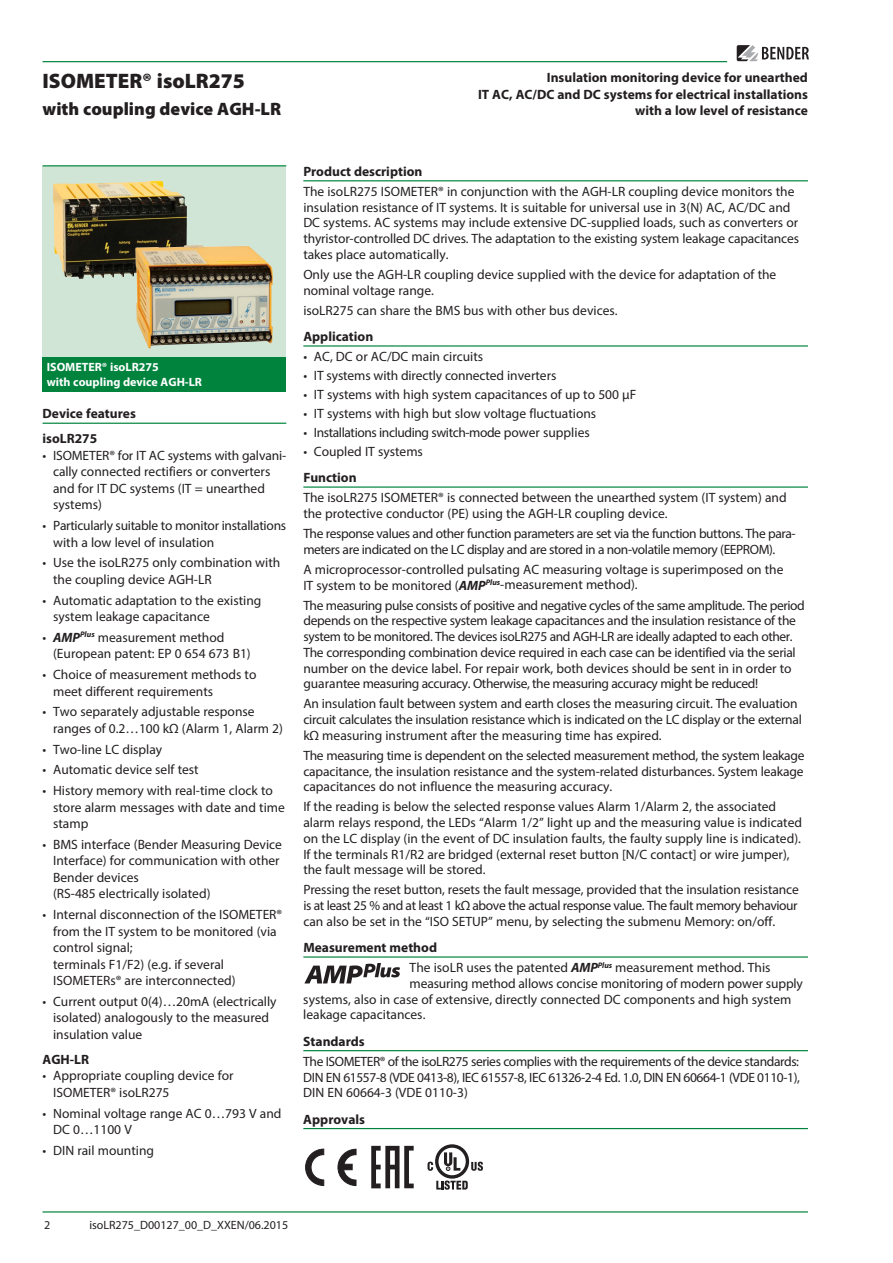
<style>
.page{position:relative;width:893px;height:1263px;background:#fff}
.page>*{position:absolute;margin:0;border:0;box-sizing:border-box;transform-origin:0 0}
.t1{font:900 21px "Myriad Pro";color:#231f20}
.t2{font:900 18px "Myriad Pro";color:#231f20}
.t3{font:13.5px/15.8px "Myriad Pro";color:#231f20}
.t4{font:13.5px/15.8px "Myriad Pro";letter-spacing:-.02em;color:#231f20}
.t5{font:13.5px/15.8px "Myriad Pro";letter-spacing:-.03em;color:#231f20}
.t6{font:700 13.5px/16.5px "Myriad Pro";color:#231f20;text-align:right}
.t7{font:700 12px/15px "Myriad Pro";color:#fff}
.t8{font:12px "Myriad Pro";color:#231f20}
.s1{font-weight:700;font-style:italic}
.s2{font-weight:700}
</style>
<div class="page">
<svg style="left:737px;top:45px;width:72px;height:16px"></svg>
<hr style="left:43px;top:61px;width:684px;height:1px;background:#00843d">
<hr style="left:43px;top:1211px;width:765px;height:1px;background:#00843d">
<svg style="left:43px;top:166px;width:243px;height:191px;background:#b9c4b2"></svg>
<img style="left:53px;top:181px;width:105px;height:89px">
<hr style="left:303px;top:180px;width:505px;height:1px;background:#00843d">
<hr style="left:303px;top:345px;width:505px;height:2px;background:#00843d">
<hr style="left:303px;top:486px;width:505px;height:2px;background:#00843d">
<hr style="left:303px;top:956px;width:505px;height:2px;background:#00843d">
<hr style="left:303px;top:1050px;width:505px;height:1px;background:#00843d">
<hr style="left:303px;top:1128px;width:505px;height:1px;background:#00843d">
<svg style="left:304px;top:963px;width:96px;height:20px"></svg>
<svg style="left:305px;top:1148px;width:19px;height:38px"></svg>
<svg style="left:338px;top:1149px;width:19px;height:37px"></svg>
<svg style="left:371px;top:1146px;width:43px;height:42px"></svg>
<div style="left:435px;top:1144px;width:34px;height:35px;border:3px solid #231f20;border-radius:50%"></div>
<svg style="left:444px;top:1152px;width:16px;height:19px"></svg>
<svg style="left:436px;top:1180px;width:32px;height:10px"></svg>
<svg style="left:471px;top:1161px;width:12px;height:10px"></svg>
<svg style="left:427px;top:1161px;width:6px;height:10px"></svg>
<hr style="left:43px;top:423px;width:243px;height:1px;background:#00843d">
<div style="left:43px;top:357px;width:243px;height:34px;background:#00843d"></div>
<hr style="left:43px;top:165px;width:243px;height:1px;background:#00843d">
<img style="left:135px;top:245px;width:66px;height:90px">
<h1 class="t1" style="left:43px;top:69px;width:204px">ISOMETER® isoLR275</h1>
<h2 class="t2" style="left:43px;top:99px;width:240px">with coupling device AGH-LR</h2>
<p class="t6" style="left:478px;top:69px;width:331px">Insulation monitoring device for unearthed<br>IT AC, AC/DC and DC systems for electrical installations with a low level of resistance</p>
<p class="t7" style="left:47px;top:359px;width:157px">ISOMETER® isoLR275<br>with coupling device AGH-LR</p>
<p class="t6" style="left:43px;top:401px;width:95px;line-height:25px;text-align:left">Device features isoLR275</p>
<p class="t3" style="left:53px;top:447px;width:235px;line-height:16.5px;text-indent:-11px">• ISOMETER® for IT AC systems with galvani&shy;cally connected rectifiers or converters and for IT DC systems (IT = unearthed systems)</p>
<p class="t4" style="left:53px;top:517px;width:235px;line-height:16.5px;text-indent:-11px">• Particularly suitable to monitor installations with a low level of insulation</p>
<p class="t3" style="left:53px;top:554px;width:229px;line-height:16.5px;text-indent:-11px">• Use the isoLR275 only combination with the coupling device AGH-LR</p>
<p class="t3" style="left:53px;top:592px;width:210px;line-height:16.5px;text-indent:-11px">• Automatic adaptation to the existing system leakage capacitance</p>
<p class="t3" style="left:53px;top:629px;width:199px;line-height:16.5px;text-indent:-11px">• <span class="s1">AMP</span><sup>Plus</sup> measurement method (European patent: EP 0 654 673 B1)</p>
<p class="t3" style="left:53px;top:666px;width:205px;line-height:16.5px;text-indent:-11px">• Choice of measurement methods to meet different requirements</p>
<p class="t3" style="left:53px;top:703px;width:231px;line-height:16.5px;text-indent:-11px">• Two separately adjustable response ranges of 0.2…100 kΩ (Alarm 1, Alarm 2)</p>
<p class="t3" style="left:43px;top:741px;width:121px">• Two-line LC display</p>
<p class="t3" style="left:43px;top:762px;width:158px">• Automatic device self test</p>
<p class="t3" style="left:53px;top:782px;width:233px;line-height:16.5px;text-indent:-11px">• History memory with real-time clock to store alarm messages with date and time stamp</p>
<p class="t3" style="left:53px;top:836px;width:230px;line-height:16.5px;text-indent:-11px">• BMS interface (Bender Measuring Device<br>Interface) for communication with other<br>Bender devices<br>(RS-485 electrically isolated)</p>
<p class="t3" style="left:53px;top:906px;width:231px;line-height:16.5px;text-indent:-11px">• Internal disconnection of the ISOMETER® from the IT system to be monitored (via control signal;<br>terminals F1/F2) (e.g. if several<br>ISOMETERs® are interconnected)</p>
<p class="t3" style="left:53px;top:993px;width:225px;line-height:16.5px;text-indent:-11px">• Current output 0(4)…20mA (electrically isolated) analogously to the measured insulation value</p>
<p class="t6" style="left:43px;top:1051px;width:48px">AGH-LR</p>
<p class="t3" style="left:53px;top:1067px;width:182px;line-height:16.5px;text-indent:-11px">• Appropriate coupling device for<br>ISOMETER® isoLR275</p>
<p class="t3" style="left:53px;top:1105px;width:230px;line-height:16.5px;text-indent:-11px">• Nominal voltage range AC 0…793 V and<br>DC 0…1100 V</p>
<p class="t3" style="left:43px;top:1142px;width:113px">• DIN rail mounting</p>
<p class="t6" style="left:303px;top:163px;width:121px">Product description</p>
<p class="t3" style="left:303px;top:183px;width:497px">The isoLR275 ISOMETER® in conjunction with the AGH-LR coupling device monitors the insulation resistance of IT systems. It is suitable for universal use in 3(N) AC, AC/DC and DC systems. AC systems may include extensive DC-supplied loads, such as converters or thyristor-controlled DC drives. The adaptation to the existing system leakage capacitances takes place automatically.</p>
<p class="t3" style="left:303px;top:266px;width:475px">Only use the AGH-LR coupling device supplied with the device for adaptation of the nominal voltage range.</p>
<p class="t3" style="left:303px;top:302px;width:316px">isoLR275 can share the BMS bus with other bus devices.</p>
<p class="t6" style="left:303px;top:328px;width:71px">Application</p>
<p class="t3" style="left:303px;top:349px;width:181px">• AC, DC or AC/DC main circuits</p>
<p class="t3" style="left:303px;top:367px;width:255px">• IT systems with directly connected inverters</p>
<p class="t3" style="left:303px;top:386px;width:334px">• IT systems with high system capacitances of up to 500 μF</p>
<p class="t3" style="left:303px;top:405px;width:294px">• IT systems with high but slow voltage fluctuations</p>
<p class="t5" style="left:303px;top:424px;width:288px">• Installations including switch-mode power supplies</p>
<p class="t3" style="left:303px;top:443px;width:121px">• Coupled IT systems</p>
<p class="t6" style="left:303px;top:469px;width:55px">Function</p>
<p class="t3" style="left:303px;top:490px;width:485px">The isoLR275 ISOMETER® is connected between the unearthed system (IT system) and the protective conductor (PE) using the AGH-LR coupling device.</p>
<p class="t5" style="left:303px;top:525px;width:494px">The response values and other function parameters are set via the function buttons. The para&shy;meters are indicated on the LC display and are stored in a non-volatile memory (EEPROM).</p>
<p class="t3" style="left:303px;top:561px;width:482px">A microprocessor-controlled pulsating AC measuring voltage is superimposed on the<br>IT system to be monitored (<span class="s1">AMP</span><sup>Plus</sup>-measurement method).</p>
<p class="t4" style="left:303px;top:597px;width:503px">The measuring pulse consists of positive and negative cycles of the same amplitude. The period depends on the respective system leakage capacitances and the insulation resistance of the system to be monitored. The devices isoLR275 and AGH-LR are ideally adapted to each other.<br>The corresponding combination device required in each case can be identified via the serial number on the device label. For repair work, both devices should be sent in in order to guarantee measuring accuracy. Otherwise, the measuring accuracy might be reduced!</p>
<p class="t3" style="left:303px;top:696px;width:500px">An insulation fault between system and earth closes the measuring circuit. The evaluation circuit calculates the insulation resistance which is indicated on the LC display or the external kΩ measuring instrument after the measuring time has expired.</p>
<p class="t3" style="left:303px;top:747px;width:503px;text-align:justify">The measuring time is dependent on the selected measurement method, the system leakage capacitance, the insulation resistance and the system-related disturbances. System leakage capacitances do not influence the measuring accuracy.</p>
<p class="t3" style="left:303px;top:799px;width:500px">If the reading is below the selected response values Alarm 1/Alarm 2, the associated alarm relays respond, the LEDs “Alarm 1/2” light up and the measuring value is indicated on the LC display (in the event of DC insulation faults, the faulty supply line is indicated).<br>If the terminals R1/R2 are bridged (external reset button [N/C contact] or wire jumper), the fault message will be stored.</p>
<p class="t3" style="left:303px;top:882px;width:497px;text-align:justify">Pressing the reset button, resets the fault message, provided that the insulation resistance is at least 25 % and at least 1 kΩ above the actual response value. The fault memory behaviour can also be set in the “ISO SETUP” menu, by selecting the submenu Memory: on/off.</p>
<p class="t3" style="left:410px;top:937px;width:362px;line-height:20px;text-indent:-106px"><span class="s2">Measurement method<br></span>The isoLR uses the patented <span class="s1">AMP</span><sup>Plus</sup> measurement method. This</p>
<p class="t3" style="left:303px;top:975px;width:501px;text-indent:106px">measuring method allows concise monitoring of modern power supply systems, also in case of extensive, directly connected DC components and high system leakage capacitances.</p>
<p class="t6" style="left:303px;top:1032px;width:63px">Standards</p>
<p class="t3" style="left:303px;top:1053px;width:498px;text-align:justify">The ISOMETER® of the isoLR275 series complies with the requirements of the device standards:<br>DIN EN 61557-8 (VDE 0413-8), IEC 61557-8, IEC 61326-2-4 Ed. 1.0, DIN EN 60664-1 (VDE 0110-1), DIN EN 60664-3 (VDE 0110-3)</p>
<p class="t6" style="left:303px;top:1110px;width:63px">Approvals</p>
<p class="t8" style="left:44px;top:1217px;width:8px">2</p>
<p class="t8" style="left:89px;top:1217px;width:200px">isoLR275_D00127_00_D_XXEN/06.2015</p>
</div>
